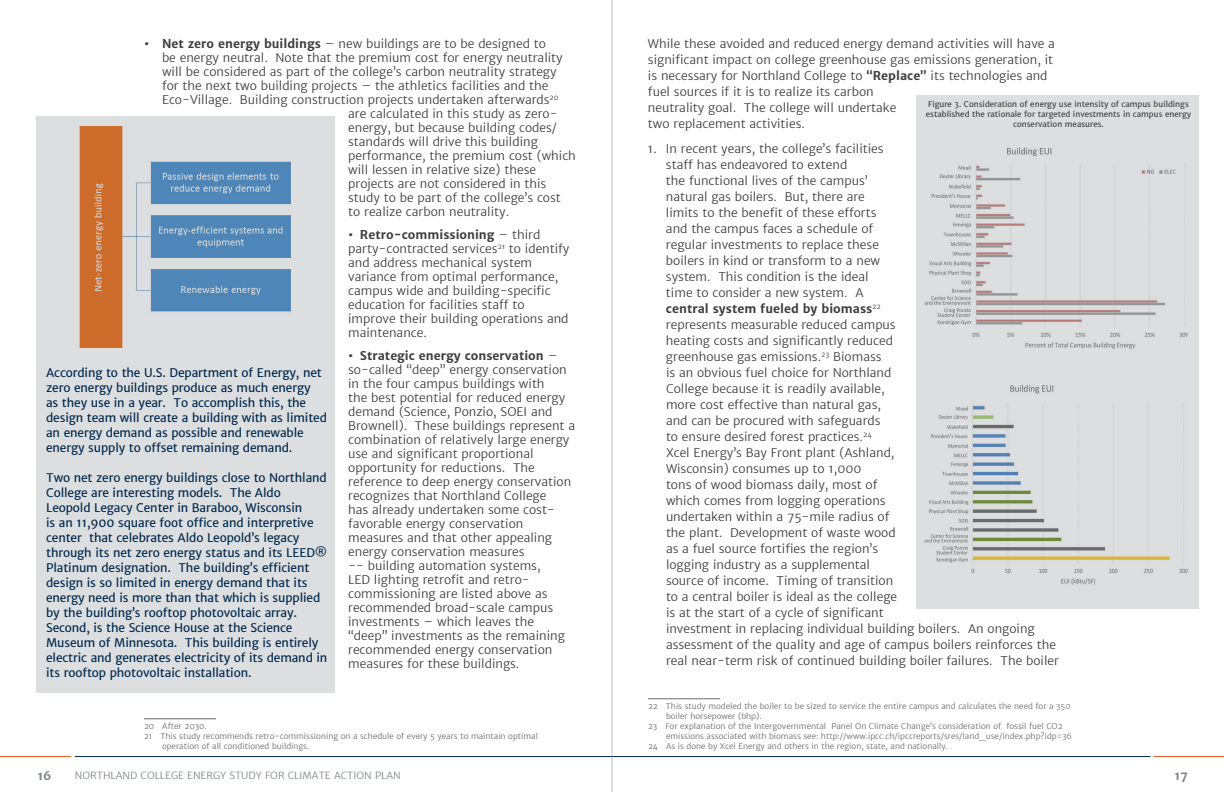
<style>
.page{position:relative;width:1224px;height:792px;background:#fff}
.page>*{position:absolute;margin:0;border:0;box-sizing:border-box;transform-origin:0 0}
.t1{font:300 12px/16px "Merriweather Sans";color:#3e3e3f}
.t2{font:12px/15px "Merriweather Sans";letter-spacing:-.01em;color:#00294e}
.t3{font:700 12px "Merriweather Sans";color:#82878c}
.t4{font:300 10px "Merriweather Sans";color:#82878c}
.t5{font:300 8px "Merriweather Sans";color:#6c6d70}
.t6{font:8px/10px "Merriweather Sans";color:#3e3e3f;text-align:center}
.s1{font-weight:700}
</style>
<div class="page">
<hr style="left:75px;top:756px;width:1076px;height:1px;background:#00294e">
<hr style="left:0;top:756px;width:71px;height:1px;background:#f25b21">
<hr style="left:1154px;top:756px;width:70px;height:1px;background:#f25b21">
<hr style="left:612px;top:0;width:1px;height:792px;background:#787d83">
<div style="left:916px;top:95px;width:282px;height:514px;background:#dddee0"></div>
<hr style="left:144px;top:718px;width:72px;height:1px;background:#6c6d70">
<div style="left:36px;top:117px;width:299px;height:576px;background:#dddee0"></div>
<img style="left:79px;top:127px;width:212px;height:220px">
<hr style="left:648px;top:698px;width:72px;height:1px;background:#6c6d70">
<img style="left:924px;top:147px;width:264px;height:202px">
<img style="left:924px;top:385px;width:263px;height:200px">
<p class="t1" style="left:144px;top:36px;width:404px"><span class="s1">• Net zero energy buildings</span> – new buildings are to be designed to</p>
<p class="t1" style="left:162px;top:50px;width:402px">be energy neutral. Note that the premium cost for energy neutrality</p>
<p class="t1" style="left:162px;top:64px;width:396px">will be considered as part of the college’s carbon neutrality strategy</p>
<p class="t1" style="left:162px;top:78px;width:388px">for the next two building projects – the athletics facilities and the</p>
<p class="t1" style="left:162px;top:92px;width:398px">Eco-Village. Building construction projects undertaken afterwards<sup>20</sup></p>
<p class="t1" style="left:348px;top:106px;width:211px">are calculated in this study as zero-</p>
<p class="t1" style="left:348px;top:120px;width:210px">energy, but because building codes/</p>
<p class="t1" style="left:348px;top:134px;width:191px">standards will drive this building</p>
<p class="t1" style="left:348px;top:148px;width:229px">performance, the premium cost (which</p>
<p class="t1" style="left:348px;top:162px;width:189px">will lessen in relative size) these</p>
<p class="t1" style="left:348px;top:176px;width:200px">projects are not considered in this</p>
<p class="t1" style="left:348px;top:190px;width:214px">study to be part of the college’s cost</p>
<p class="t1" style="left:348px;top:204px;width:163px">to realize carbon neutrality.</p>
<p class="t1" style="left:348px;top:228px;width:223px;line-height:14px"><span class="s1">• Retro-commissioning</span> – third party-contracted services<sup>21</sup> to identify and address mechanical system variance from optimal performance, campus wide and building-specific education for facilities staff to improve their building operations and maintenance.</p>
<p class="t1" style="left:348px;top:349px;width:228px;line-height:14px"><span class="s1">• Strategic energy conservation</span> – so-called “deep” energy conservation in the four campus buildings with<br>the best potential for reduced energy demand (Science, Ponzio, SOEI and Brownell). These buildings represent a combination of relatively large energy use and significant proportional opportunity for reductions. The reference to deep energy conservation recognizes that Northland College<br>has already undertaken some cost&shy;favorable energy conservation measures and that other appealing energy conservation measures<br>-- building automation systems,<br>LED lighting retrofit and retro&shy;commissioning are listed above as recommended broad-scale campus investments – which leaves the “deep” investments as the remaining recommended energy conservation measures for these buildings.</p>
<p class="t2" style="left:46px;top:365px;width:282px">According to the U.S. Department of Energy, net zero energy buildings produce as much energy<br>as they use in a year. To accomplish this, the design team will create a building with as limited an energy demand as possible and renewable energy supply to offset remaining demand.</p>
<p class="t2" style="left:46px;top:470px;width:283px">Two net zero energy buildings close to Northland College are interesting models. The Aldo Leopold Legacy Center in Baraboo, Wisconsin<br>is an 11,900 square foot office and interpretive center that celebrates Aldo Leopold’s legacy through its net zero energy status and its LEED® Platinum designation. The building’s efficient design is so limited in energy demand that its energy need is more than that which is supplied by the building’s rooftop photovoltaic array.<br>Second, is the Science House at the Science Museum of Minnesota. This building is entirely electric and generates electricity of its demand in its rooftop photovoltaic installation.</p>
<p class="t5" style="left:144px;top:721px;width:64px">20 After 2030.</p>
<p class="t5" style="left:144px;top:731px;width:396px">21 This study recommends retro-commissioning on a schedule of every 5 years to maintain optimal</p>
<p class="t5" style="left:162px;top:741px;width:149px">operation of all conditioned buildings.</p>
<p class="t1" style="left:648px;top:36px;width:409px">While these avoided and reduced energy demand activities will have a significant impact on college greenhouse gas emissions generation, it is necessary for Northland College to <span class="s1">“Replace”</span> its technologies and fuel sources if it is to realize its carbon<br>neutrality goal. The college will undertake<br>two replacement activities.</p>
<p class="t1" style="left:666px;top:141px;width:394px;text-indent:-18px">1. In recent years, the college’s facilities<br>staff has endeavored to extend<br>the functional lives of the campus’<br>natural gas boilers. But, there are<br>limits to the benefit of these efforts<br>and the campus faces a schedule of<br>regular investments to replace these<br>boilers in kind or transform to a new<br>system. This condition is the ideal<br>time to consider a new system. A<br><span class="s1">central system fueled by biomass</span><sup>22<br></sup>represents measurable reduced campus<br>heating costs and significantly reduced<br>greenhouse gas emissions.<sup>23</sup> Biomass<br>is an obvious fuel choice for Northland<br>College because it is readily available,<br>more cost effective than natural gas,<br>and can be procured with safeguards<br>to ensure desired forest practices.<sup>24<br></sup>Xcel Energy’s Bay Front plant (Ashland,<br>Wisconsin) consumes up to 1,000<br>tons of wood biomass daily, most of<br>which comes from logging operations<br>undertaken within a 75-mile radius of<br>the plant. Development of waste wood<br>as a fuel source fortifies the region’s<br>logging industry as a supplemental<br>source of income. Timing of transition<br>to a central boiler is ideal as the college<br>is at the start of a cycle of significant<br>investment in replacing individual building boilers. An ongoing assessment of the quality and age of campus boilers reinforces the real near-term risk of continued building boiler failures. The boiler</p>
<p class="t5" style="left:648px;top:701px;width:424px">22 This study modeled the boiler to be sized to service the entire campus and calculates the need for a 350</p>
<p class="t5" style="left:666px;top:711px;width:97px">boiler horsepower (bhp).</p>
<p class="t5" style="left:648px;top:721px;width:416px">23 For explanation of the Intergovernmental Panel On Climate Change’s consideration of fossil fuel CO2</p>
<p class="t5" style="left:666px;top:731px;width:407px">emissions associated with biomass see: http://www.ipcc.ch/ipccreports/sres/land_use/index.php?idp=36</p>
<p class="t5" style="left:648px;top:741px;width:302px">24 As is done by Xcel Energy and others in the region, state, and nationally.</p>
<p class="t6" style="left:926px;top:99px;width:267px">Figure 3. Consideration of energy use intensity of campus buildings established the rationale for targeted investments in campus energy conservation measures.</p>
<p class="t3" style="left:37px;top:768px;width:16px">16</p>
<p class="t4" style="left:75px;top:769px;width:325px">Northlan d College En ergy Study for Climate Action Plan</p>
<p class="t3" style="left:1175px;top:768px;width:15px">17</p>
</div>
